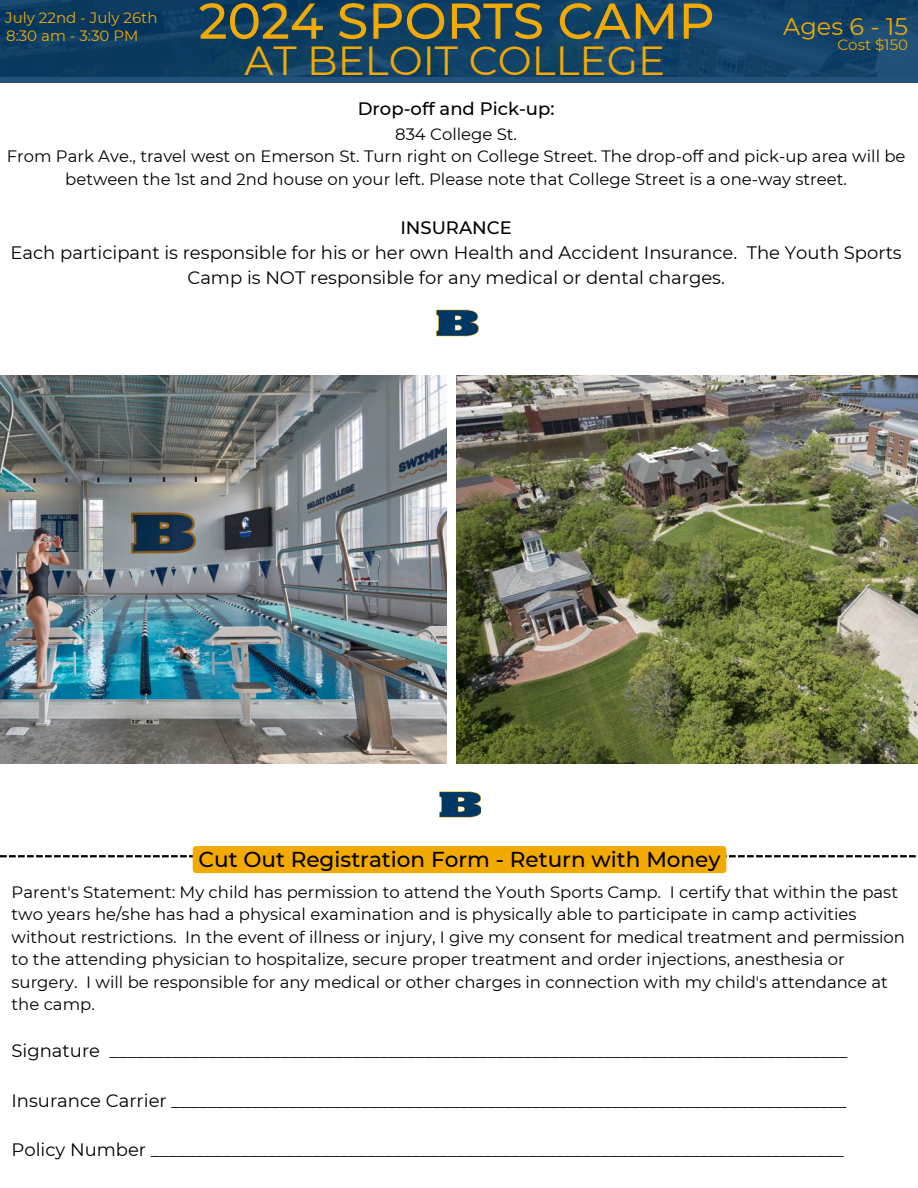
<style>
.page{position:relative;width:918px;height:1188px;background:#fff}
.page>*{position:absolute;margin:0;border:0;box-sizing:border-box;transform-origin:0 0}
.t1{font:500 50.25px "Montserrat";color:#f2a901}
.t2{font:40.5px "Montserrat";color:#f2a901}
.t3{font:24px "Montserrat";color:#f2a901}
.t4{font:500 21.6px "Montserrat";color:#000}
.t5{font:18px/24.8px "Montserrat";color:#000;text-align:center}
.t6{font:500 18px "Montserrat";color:#000}
.t7{font:16.5px/22.5px "Montserrat";color:#000}
.t8{font:15px "Montserrat";color:#f2a901}
.s1{font-weight:500}
</style>
<div class="page">
<svg style="left:0;top:855px;width:916px;height:2px"></svg>
<svg style="left:0;top:0;width:918px;height:83px;fill:#0f4065"></svg>
<img style="left:439px;top:791px;width:42px;height:27px">
<img style="left:436px;top:309px;width:42px;height:28px">
<img style="left:0;top:376px;width:447px;height:388px">
<div style="left:193px;top:846px;width:533px;height:27px;background:#f2a901;border-radius:3px"></div>
<img style="left:456px;top:376px;width:462px;height:388px">
<h2 class="t8" style="left:5px;top:9px;width:154px">July 22nd - July 26th</h2>
<h5 class="t8" style="left:6px;top:27px;width:134px">8:30 am - 3:30 PM</h5>
<h3 class="t1" style="left:199px;top:-10px;width:518px">2024 SPORTS CAMP</h3>
<p class="t2" style="left:244px;top:35px;width:422px">AT BELOIT COLLEGE</p>
<h5 class="t3" style="left:783px;top:11px;width:126px">Ages 6 - 15</h5>
<p class="t8" style="left:838px;top:36px;width:72px">Cost $150</p>
<h5 class="t6" style="left:358px;top:98px;width:198px">Drop-off and Pick-up:</h5>
<h5 class="t7" style="left:7px;top:123px;width:900px;text-align:center">834 College St.<br>From Park Ave., travel west on Emerson St. Turn right on College Street. The drop-off and pick-up area will be between the 1st and 2nd house on your left. Please note that College Street is a one-way street.</h5>
<h5 class="t5" style="left:11px;top:215px;width:893px"><span class="s1">INSURANCE<br></span>Each participant is responsible for his or her own Health and Accident Insurance. The Youth Sports<br>Camp is NOT responsible for any medical or dental charges.</h5>
<p class="t4" style="left:199px;top:847px;width:524px">Cut Out Registration Form - Return with Money</p>
<p class="t7" style="left:12px;top:880px;width:895px">Parent's Statement: My child has permission to attend the Youth Sports Camp. I certify that within the past two years he/she has had a physical examination and is physically able to participate in camp activities without restrictions. In the event of illness or injury, I give my consent for medical treatment and permission to the attending physician to hospitalize, secure proper treatment and order injections, anesthesia or surgery. I will be responsible for any medical or other charges in connection with my child's attendance at the camp.</p>
<p class="t5" style="left:12px;top:1039px;width:838px">Signature __________________________________________________________________________________</p>
<h4 class="t5" style="left:12px;top:1088px;width:836px">Insurance Carrier ___________________________________________________________________________</h4>
<h5 class="t5" style="left:12px;top:1138px;width:834px">Policy Number _____________________________________________________________________________</h5>
</div>
